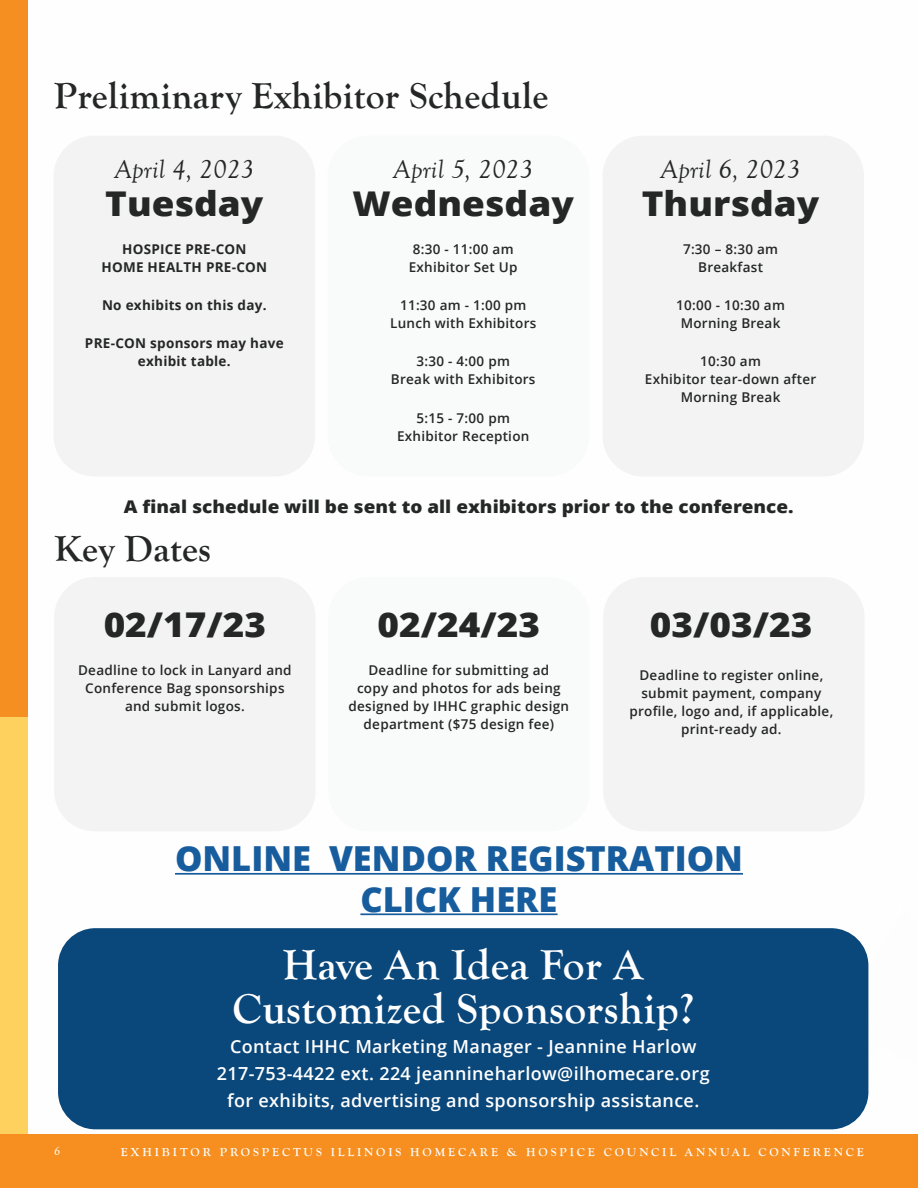
<style>
.page{position:relative;width:918px;height:1188px;background:#fff}
.page>*{position:absolute;margin:0;border:0;box-sizing:border-box;transform-origin:0 0}
.t1{font:700 43.5px/43.5px "Goudy Old Style T";letter-spacing:.01em;color:#fff;text-align:center}
.t2{font:700 37.5px "Goudy Old Style T";letter-spacing:.01em;color:#252626}
.t3{font:800 34.5px "Open Sans";color:#175d9e}
.t4{font:800 34.05px "Open Sans";color:#252626;scale:1.08 1}
.t5{font:italic 27px "Goudy Old Style T";letter-spacing:.01em;color:#252626}
.t6{font:600 18px/27px "Open Sans";letter-spacing:.02em;color:#fff;text-align:center}
.t7{font:800 17.55px "Open Sans";color:#252626;scale:1.08 1}
.t8{font:600 13.5px/18px "Open Sans";letter-spacing:.02em;color:#252626;text-align:center}
.t9{font:700 13.5px/18px "Open Sans";letter-spacing:.02em;color:#252626;text-align:center}
.t10{font:700 12px "Goudy Old Style T";letter-spacing:.24em;color:#fff}
.t11{font:italic 12px "Goudy Old Style T";color:#fff}
</style>
<div class="page">
<div style="left:0;top:1134px;width:918px;height:54px;background:#f68f20"></div>
<div style="left:54px;top:136px;width:261px;height:340px;background:#f3f3f3;border-radius:41px"></div>
<div style="left:54px;top:577px;width:262px;height:254px;background:#f3f3f3;border-radius:41px"></div>
<div style="left:603px;top:136px;width:261px;height:340px;background:#f3f3f3;border-radius:41px"></div>
<div style="left:603px;top:577px;width:262px;height:254px;background:#f3f3f3;border-radius:41px"></div>
<div style="left:328px;top:136px;width:261px;height:340px;background:#f9fafa;border-radius:41px"></div>
<div style="left:328px;top:577px;width:262px;height:254px;background:#f9fafa;border-radius:41px"></div>
<div style="left:58px;top:928px;width:810px;height:201px;background:#0a477a;border-radius:37px"></div>
<div style="left:0;top:717px;width:28px;height:417px;background:#fed05d"></div>
<div style="left:0;top:0;width:28px;height:717px;background:#f68f22"></div>
<hr style="left:175px;top:873px;width:568px;height:2px;background:#175d9e">
<hr style="left:360px;top:913px;width:198px;height:2px;background:#175d9e">
<p class="t2" style="left:54px;top:74px;width:496px">Preliminary Exhibitor Schedule</p>
<p class="t5" style="left:114px;top:154px;width:141px">April 4, 2023</p>
<p class="t5" style="left:393px;top:154px;width:141px">April 5, 2023</p>
<p class="t5" style="left:661px;top:154px;width:141px">April 6, 2023</p>
<p class="t4" style="left:105px;top:177px;width:148px">Tuesday</p>
<p class="t9" style="left:101px;top:240px;width:167px">HOSPICE PRE-CON<br>HOME HEALTH PRE-CON</p>
<p class="t9" style="left:102px;top:296px;width:166px">No exhibits on this day.</p>
<p class="t9" style="left:85px;top:334px;width:200px">PRE-CON sponsors may have exhibit table.</p>
<p class="t4" style="left:353px;top:177px;width:206px">Wednesday</p>
<p class="t8" style="left:409px;top:240px;width:110px">8:30 - 11:00 am<br>Exhibitor Set Up</p>
<p class="t8" style="left:390px;top:296px;width:148px">11:30 am - 1:00 pm<br>Lunch with Exhibitors</p>
<p class="t8" style="left:391px;top:352px;width:146px">3:30 - 4:00 pm<br>Break with Exhibitors</p>
<p class="t8" style="left:397px;top:408px;width:134px">5:15 - 7:00 pm<br>Exhibitor Reception</p>
<p class="t4" style="left:642px;top:177px;width:166px">Thursday</p>
<p class="t8" style="left:683px;top:240px;width:97px">7:30 – 8:30 am<br>Breakfast</p>
<p class="t8" style="left:676px;top:296px;width:110px">10:00 - 10:30 am<br>Morning Break</p>
<p class="t8" style="left:645px;top:352px;width:173px">10:30 am<br>Exhibitor tear-down after<br>Morning Break</p>
<p class="t7" style="left:124px;top:493px;width:622px">A final schedule will be sent to all exhibitors prior to the conference.</p>
<p class="t2" style="left:55px;top:528px;width:158px">Key Dates</p>
<p class="t4" style="left:104px;top:599px;width:152px">02/17/23</p>
<p class="t8" style="left:78px;top:661px;width:215px">Deadline to lock in Lanyard and<br>Conference Bag sponsorships and submit logos.</p>
<p class="t4" style="left:378px;top:599px;width:152px">02/24/23</p>
<p class="t8" style="left:348px;top:661px;width:222px">Deadline for submitting ad<br>copy and photos for ads being designed by IHHC graphic design department ($75 design fee)</p>
<p class="t4" style="left:650px;top:599px;width:152px">03/03/23</p>
<p class="t8" style="left:629px;top:666px;width:205px">Deadline to register online, submit payment, company profile, logo and, if applicable, print-ready ad.</p>
<p class="t3" style="left:175px;top:832px;width:570px">ONLINE VENDOR REGISTRATION</p>
<p class="t3" style="left:360px;top:873px;width:199px">CLICK HERE</p>
<p class="t1" style="left:232px;top:944px;width:463px">Have An Idea For A<br>Customized Sponsorship?</p>
<p class="t6" style="left:217px;top:1033px;width:494px">Contact IHHC Marketing Manager - Jeannine Harlow<br>217-753-4422 ext. 224 jeannineharlow@ilhomecare.org for exhibits, advertising and sponsorship assistance.</p>
<p class="t11" style="left:54px;top:1145px;width:7px">6</p>
<p class="t10" style="left:121px;top:1145px;width:744px">EXHIBITOR PROSPECTUS ILLINOIS HOMECARE &amp; HOSPICE COUNCIL ANNUAL CONFERENCE</p>
</div>
